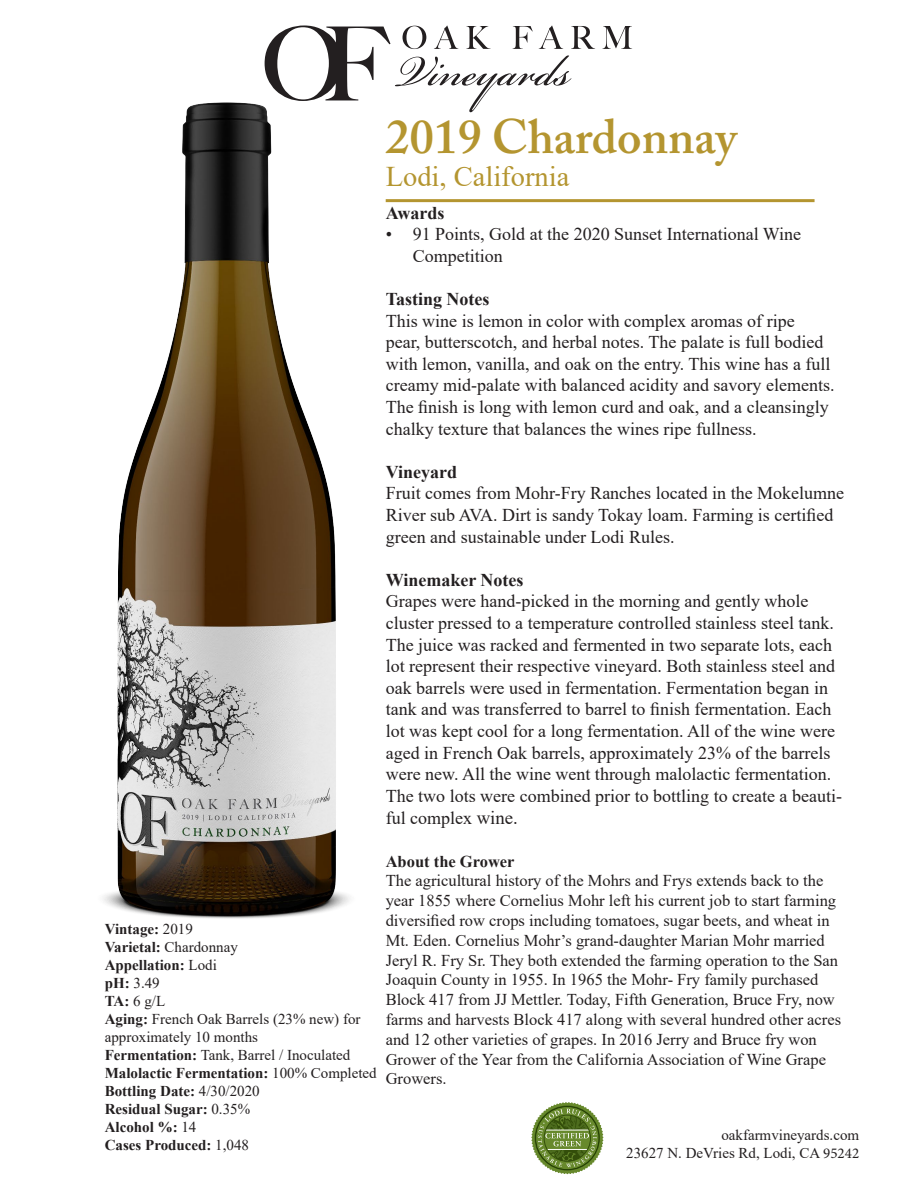
<style>
.page{position:relative;width:918px;height:1188px;background:#fff}
.page>*{position:absolute;margin:0;border:0;box-sizing:border-box;transform-origin:0 0}
.t1{font:600 48px "Adobe Caslon Pro";color:#b49530}
.t2{font:28.5px "Times New Roman";color:#b49530}
.t3{font:18px/21.8px "Times New Roman";color:#231f20}
.t4{font:700 18px "Times New Roman";color:#231f20}
.t5{font:16.5px/19.8px "Times New Roman";color:#231f20}
.t6{font:700 16.5px "Times New Roman";color:#231f20}
.t7{font:15px/18px "Times New Roman";color:#231f20}
.t8{font:700 15px/18px "Times New Roman";color:#231f20}
.s1{font-weight:400}
.s2{font-weight:700}
.s3{font-size:18.75px}
.s4{font-family:"Minion Pro"}
</style>
<div class="page">
<svg style="left:602px;top:26px;width:30px;height:23px"></svg>
<svg style="left:265px;top:26px;width:330px;height:86px"></svg>
<img style="left:103px;top:92px;width:277px;height:827px">
<hr style="left:386px;top:199px;width:429px;height:3px;background:#b49530">
<svg style="left:531px;top:1102px;width:72px;height:72px"></svg>
<div style="left:544px;top:1115px;width:47px;height:47px;border:1px solid #334e0a;border-radius:50%"></div>
<p class="t8" style="left:105px;top:919px;width:90px">Vintage: <span class="s1">2019</span></p>
<p class="t7" style="left:105px;top:937px;width:135px"><span class="s2">Varietal:</span> Chardonnay</p>
<p class="t8" style="left:105px;top:955px;width:114px">Appellation: <span class="s1">Lodi</span></p>
<p class="t7" style="left:105px;top:973px;width:57px"><span class="s2">pH:</span> 3.49</p>
<p class="t7" style="left:105px;top:991px;width:62px"><span class="s2">TA:</span> 6 g/L</p>
<p class="t7" style="left:105px;top:1009px;width:257px"><span class="s2">Aging:</span> French Oak Barrels (23% new) for approximately 10 months</p>
<p class="t7" style="left:105px;top:1045px;width:247px"><span class="s2">Fermentation:</span> Tank, Barrel / Inoculated</p>
<p class="t8" style="left:105px;top:1063px;width:274px">Malolactic Fermentation: <span class="s1">100% Completed</span></p>
<p class="t8" style="left:105px;top:1081px;width:156px">Bottling Date: <span class="s1">4/30/2020<br></span>Residual Sugar: <span class="s1">0.35%</span></p>
<p class="t8" style="left:105px;top:1117px;width:93px">Alcohol %: <span class="s1">14</span></p>
<p class="t8" style="left:105px;top:1135px;width:146px">Cases Produced: <span class="s1">1,048</span></p>
<p class="t1" style="left:386px;top:108px;width:353px">2019 Chardonnay</p>
<p class="t2" style="left:386px;top:156px;width:185px">Lodi, California</p>
<p class="t4" style="left:386px;top:200px;width:60px">Awards</p>
<p class="t3" style="left:413px;top:223px;width:390px;text-indent:-27px">• 91 Points, Gold at the 2020 Sunset International Wine<br>Competition</p>
<p class="t4" style="left:386px;top:286px;width:105px">Tasting Notes</p>
<p class="t3" style="left:386px;top:309px;width:450px">This wine is lemon in color with complex aromas of ripe<br>pear, butterscotch, and herbal notes. The palate is full bodied with lemon, vanilla, and oak on the entry. This wine has a full creamy mid-palate with balanced acidity and savory elements.<br>The finish is long with lemon curd and oak, and a cleansingly chalky texture that balances the wines ripe fullness.</p>
<p class="t4" style="left:386px;top:459px;width:73px">Vineyard</p>
<p class="t3" style="left:386px;top:482px;width:460px">Fruit comes from Mohr-Fry Ranches located in the Mokelumne<br>River sub AVA. Dirt is sandy Tokay loam. Farming is certified green and sustainable under Lodi Rules.</p>
<p class="t4" style="left:386px;top:567px;width:139px">Winemaker Notes</p>
<p class="t3" style="left:386px;top:590px;width:458px">Grapes were hand-picked in the morning and gently whole cluster pressed to a temperature controlled stainless steel tank.<br>The juice was racked and fermented in two separate lots, each lot represent their respective vineyard. Both stainless steel and oak barrels were used in fermentation. Fermentation began in tank and was transferred to barrel to finish fermentation. Each lot was kept cool for a long fermentation. All of the wine were aged in French Oak barrels, approximately 23% of the barrels were new. All the wine went through malolactic fermentation.<br>The two lots were combined prior to bottling to create a beauti&shy;ful complex <span class="s3">wine.</span></p>
<p class="t6" style="left:386px;top:849px;width:130px">About the Grower</p>
<p class="t5" style="left:386px;top:870px;width:457px">The agricultural history of the Mohrs and Frys extends back to the year 1855 where Cornelius Mohr left his current job to start farming diversified row crops including tomatoes, sugar beets, and wheat in Mt. Eden. Cornelius Mohr’s grand-daughter Marian Mohr married Jeryl R. Fry Sr. They both extended the farming operation to the San Joaquin County in 1955. In 1965 the Mohr- Fry family purchased Block 417 from JJ Mettler. Today, Fifth Generation, Bruce Fry, now farms and harvests Block 417 along with several hundred other acres and 12 other varieties of grapes. In 2016 Jerry and Bruce fry won Grower of the Year from the California Association of Wine Grape Growers.</p>
<p class="t7" style="left:721px;top:1125px;width:139px">oakfarmvineyards.com</p>
<p class="t7" style="left:626px;top:1143px;width:235px">23627 N. DeVries Rd, Lodi, CA <span class="s4">95242</span></p>
</div>
